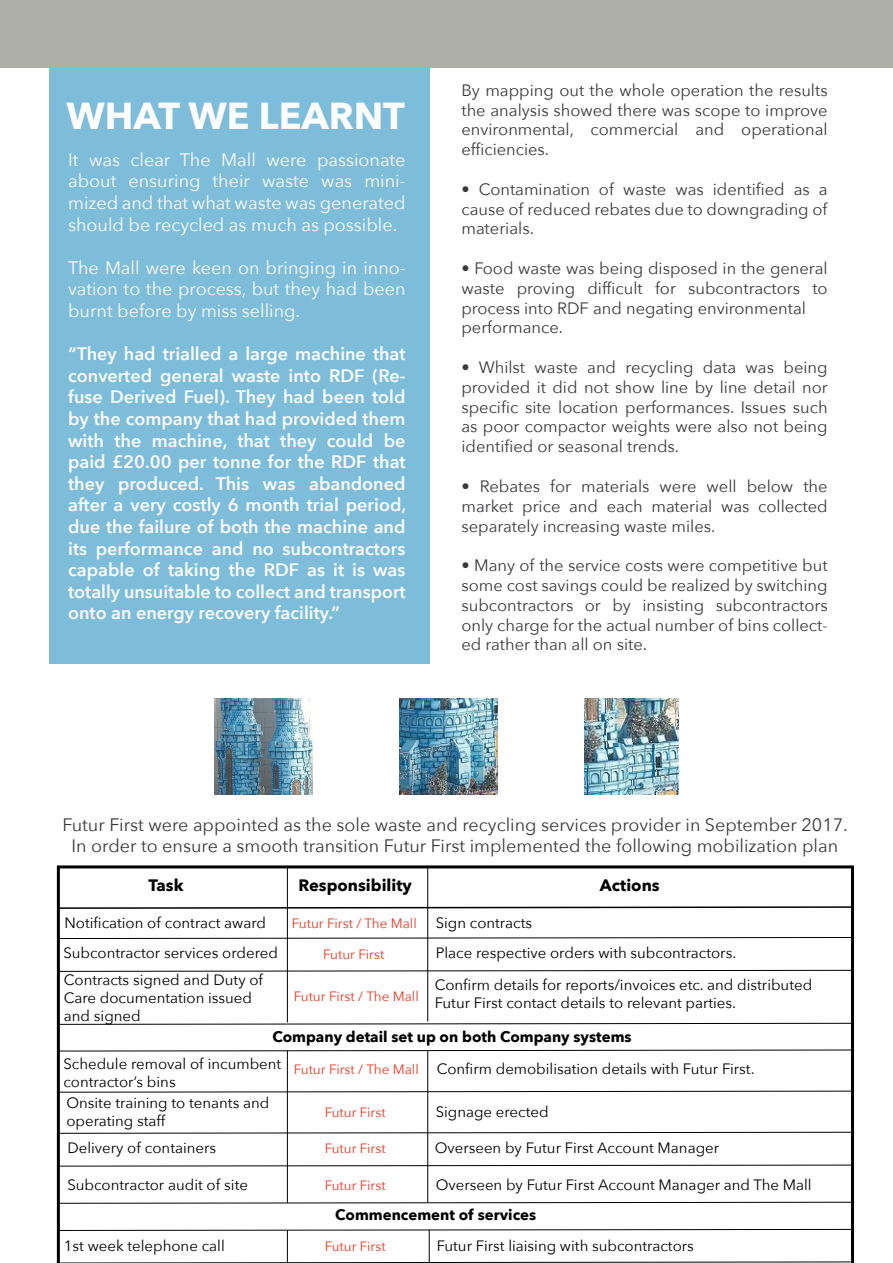
<style>
.page{position:relative;width:893px;height:1263px;background:#fff}
.page>*{position:absolute;margin:0;border:0;box-sizing:border-box;transform-origin:0 0}
.t1{font:700 37.5px "Avenir Next";color:#fcfcfc}
.t2{font:600 18px/21.6px "Avenir Next";color:#fcfcfc;text-align:justify}
.t3{font:18px/21.6px "Avenir Next";color:#fcfcfc;text-align:justify}
.t4{font:18px/21.6px "Avenir Next";color:#3a3a3d;text-align:center}
.t5{font:16.5px/19.8px "Avenir Next";color:#3a3a3d;text-align:justify}
.t6{font:700 16.5px "Avenir Next";color:#000}
.t7{font:15px/18px "Avenir Next";color:#000}
.t8{font:700 15px "Avenir Next";color:#000}
.t9{font:13.5px "Avenir Next";color:#e73923}
</style>
<div class="page">
<div style="left:49px;top:0;width:380px;height:664px;background:#7ebdda"></div>
<div style="left:0;top:0;width:893px;height:68px;background:#aeafa9"></div>
<svg style="left:57px;top:865px;width:797px;height:398px"></svg>
<svg style="left:57px;top:905px;width:797px;height:5px"></svg>
<svg style="left:58px;top:937px;width:796px;height:2px;background:#7e7e7e"></svg>
<svg style="left:56px;top:1261px;width:795px;height:2px"></svg>
<svg style="left:59px;top:1229px;width:795px;height:2px;background:#7f7f7f"></svg>
<svg style="left:58px;top:1201px;width:795px;height:3px"></svg>
<svg style="left:58px;top:1164px;width:795px;height:3px"></svg>
<svg style="left:58px;top:1090px;width:796px;height:3px"></svg>
<svg style="left:57px;top:1022px;width:796px;height:3px"></svg>
<svg style="left:58px;top:969px;width:796px;height:3px"></svg>
<svg style="left:58px;top:1131px;width:795px;height:3px"></svg>
<hr style="left:287px;top:1230px;width:1px;height:33px;background:#000">
<hr style="left:429px;top:1230px;width:1px;height:33px;background:#000">
<hr style="left:287px;top:1051px;width:1px;height:152px;background:#000">
<svg style="left:57px;top:1049px;width:795px;height:3px"></svg>
<hr style="left:427px;top:1050px;width:1px;height:152px;background:#000">
<hr style="left:287px;top:867px;width:1px;height:155px;background:#000">
<hr style="left:427px;top:867px;width:1px;height:154px;background:#000">
<img style="left:214px;top:698px;width:98px;height:96px">
<img style="left:399px;top:698px;width:99px;height:96px">
<img style="left:585px;top:698px;width:94px;height:96px">
<h1 class="t1" style="left:66px;top:83px;width:340px">WHAT WE LEARNT</h1>
<p class="t3" style="left:68px;top:148px;width:339px">It was clear The Mall were passionate about ensuring their waste was mini&shy;mized and that what waste was generated should be recycled as much as possible.</p>
<p class="t3" style="left:68px;top:256px;width:339px">The Mall were keen on bringing in inno&shy;vation to the process, but they had been burnt before by miss selling.</p>
<p class="t2" style="left:68px;top:343px;width:339px">“They had trialled a large machine that converted general waste into RDF (Re&shy;fuse Derived Fuel). They had been told by the company that had provided them with the machine, that they could be paid £20.00 per tonne for the RDF that they produced. This was abandoned after a very costly 6 month trial period, due the failure of both the machine and its performance and no subcontractors capable of taking the RDF as it is was totally unsuitable to collect and transport onto an energy recovery facility.”</p>
<p class="t5" style="left:461px;top:79px;width:368px">By mapping out the whole operation the results the analysis showed there was scope to improve environmental, commercial and operational efficiencies.</p>
<p class="t5" style="left:461px;top:178px;width:368px">• Contamination of waste was identified as a cause of reduced rebates due to downgrading of materials.</p>
<p class="t5" style="left:461px;top:258px;width:368px;text-align:left">• Food waste was being disposed in the general waste proving difficult for subcontractors to process into RDF and negating environmental performance.</p>
<p class="t5" style="left:461px;top:357px;width:368px">• Whilst waste and recycling data was being provided it did not show line by line detail nor specific site location performances. Issues such as poor compactor weights were also not being identified or seasonal trends.</p>
<p class="t5" style="left:461px;top:475px;width:368px">• Rebates for materials were well below the market price and each material was collected separately increasing waste miles.</p>
<p class="t5" style="left:461px;top:555px;width:368px">• Many of the service costs were competitive but some cost savings could be realized by switching subcontractors or by insisting subcontractors only charge for the actual number of bins collect&shy;ed rather than all on site.</p>
<p class="t4" style="left:62px;top:813px;width:787px">Futur First were appointed as the sole waste and recycling services provider in September 2017.<br>In order to ensure a smooth transition Futur First implemented the following mobilization plan</p>
<p class="t6" style="left:149px;top:871px;width:36px">Task</p>
<p class="t6" style="left:298px;top:871px;width:115px">Responsibility</p>
<p class="t6" style="left:600px;top:871px;width:61px">Actions</p>
<p class="t7" style="left:63px;top:908px;width:216px;line-height:29.4px">Notification of contract award<br>Subcontractor services ordered</p>
<p class="t7" style="left:64px;top:970px;width:201px">Contracts signed and Duty of<br>Care documentation issued and signed</p>
<p class="t8" style="left:272px;top:1023px;width:361px">Company detail set up on both Company systems</p>
<p class="t7" style="left:63px;top:1054px;width:219px">Schedule removal of incumbent contractor’s bins</p>
<p class="t7" style="left:66px;top:1093px;width:204px">Onsite training to tenants and operating staff</p>
<p class="t7" style="left:67px;top:1138px;width:150px">Delivery of containers</p>
<p class="t7" style="left:67px;top:1175px;width:182px">Subcontractor audit of site</p>
<p class="t8" style="left:335px;top:1202px;width:203px">Commencement of services</p>
<p class="t7" style="left:64px;top:1236px;width:162px">1st week telephone call</p>
<p class="t7" style="left:436px;top:908px;width:302px;line-height:29.4px">Sign contracts<br>Place respective orders with subcontractors.</p>
<p class="t7" style="left:435px;top:975px;width:379px">Confirm details for reports/invoices etc. and distributed<br>Futur First contact details to relevant parties.</p>
<p class="t9" style="left:292px;top:912px;width:126px">Futur First / The Mall</p>
<p class="t9" style="left:323px;top:943px;width:63px">Futur First</p>
<p class="t9" style="left:294px;top:985px;width:126px">Futur First / The Mall</p>
<p class="t7" style="left:437px;top:1059px;width:319px">Confirm demobilisation details with Futur First.</p>
<p class="t7" style="left:436px;top:1102px;width:114px">Signage erected</p>
<p class="t7" style="left:435px;top:1138px;width:286px">Overseen by Futur First Account Manager</p>
<p class="t7" style="left:436px;top:1175px;width:378px">Overseen by Futur First Account Manager and The Mall</p>
<p class="t9" style="left:294px;top:1057px;width:126px">Futur First / The Mall</p>
<p class="t9" style="left:325px;top:1101px;width:63px">Futur First</p>
<p class="t9" style="left:325px;top:1137px;width:63px">Futur First</p>
<p class="t9" style="left:325px;top:1174px;width:63px">Futur First</p>
<p class="t7" style="left:437px;top:1236px;width:259px">Futur First liaising with subcontractors</p>
<p class="t9" style="left:325px;top:1235px;width:63px">Futur First</p>
</div>
